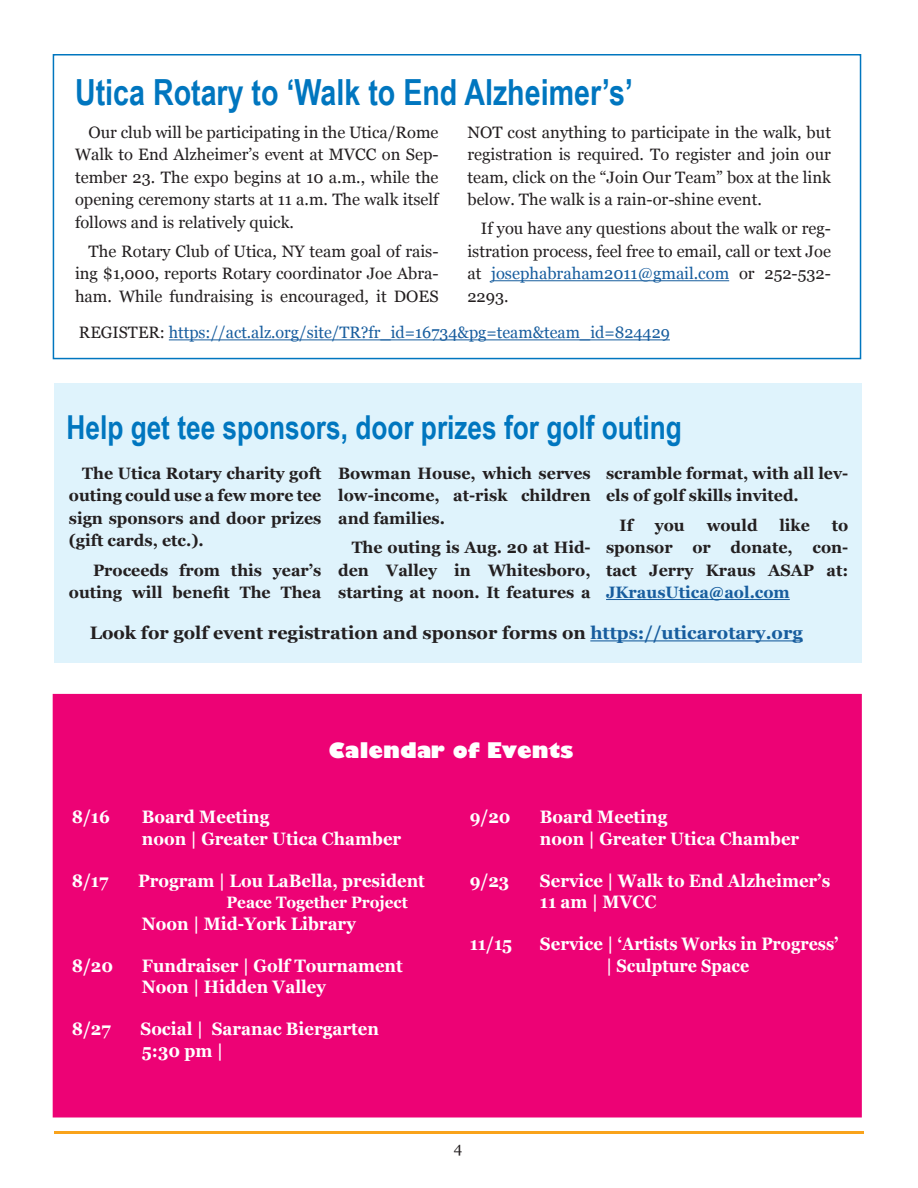
<style>
.page{position:relative;width:918px;height:1188px;background:#fff}
.page>*{position:absolute;margin:0;border:0;box-sizing:border-box;transform-origin:0 0}
.t1{font:700 36px "Arial Narrow";color:#0076bf}
.t2{font:700 33px "Arial Narrow";color:#0076bf}
.t3{font:800 21px "Gill Sans";color:#fff}
.t4{font:700 18px/21.6px "Georgia";color:#fff;scale:.93 1}
.t5{font:700 18px "Georgia";color:#231f20}
.t6{font:16.5px/22.5px "Georgia";color:#231f20;text-align:justify}
.t7{font:700 16.5px/22.5px "Georgia";color:#231f20;text-align:justify}
.t8{font:16.5px "Georgia";color:#175d9e}
.t9{font:700 16.5px "Georgia";color:#fff;scale:.93 1}
.t10{font:700 16.5px "Georgia";color:#175d9e}
.t11{font:15px "Georgia";color:#231f20}
.s1{color:#175d9e}
.s2{color:#231f20}
</style>
<div class="page">
<hr style="left:54px;top:1131px;width:810px;height:3px;background:#f9a31b">
<div style="left:53px;top:54px;width:808px;height:305px;border:2px solid #0076bf"></div>
<hr style="left:491px;top:280px;width:238px;height:1px;background:#175d9e">
<hr style="left:169px;top:339px;width:501px;height:1px;background:#175d9e">
<div style="left:54px;top:383px;width:807px;height:280px;background:#dff3fc"></div>
<hr style="left:590px;top:640px;width:213px;height:1px;background:#175d9e">
<hr style="left:606px;top:599px;width:184px;height:1px;background:#175d9e">
<div style="left:53px;top:694px;width:809px;height:424px;background:#ed0275;border:2px solid #ed0275"></div>
<h1 class="t1" style="left:75px;top:65px;width:560px">Utica Rotary to ‘Walk to End Alzheimer’s’</h1>
<p class="t6" style="left:467px;top:120px;width:365px">NOT cost anything to participate in the walk, but registration is required. To register and join our team, click on the “Join Our Team” box at the link below. The walk is a rain-or-shine event.</p>
<p class="t6" style="left:467px;top:217px;width:365px;text-indent:13px">If you have any questions about the walk or reg&shy;istration process, feel free to email, call or text Joe at <span class="s1">josephabraham2011@gmail.com</span> or 252-532- 2293.</p>
<p class="t8" style="left:79px;top:321px;width:592px"><span class="s2">REGISTER:</span> https://act.alz.org/site/TR?fr_id=16734&amp;pg=team&amp;team_id=824429</p>
<p class="t6" style="left:75px;top:120px;width:365px;text-indent:13px">Our club will be participating in the Utica/Rome Walk to End Alzheimer’s event at MVCC on Sep&shy;tember 23. The expo begins at 10 a.m., while the opening ceremony starts at 11 a.m. The walk itself follows and is relatively quick.</p>
<p class="t6" style="left:75px;top:239px;width:365px;text-indent:13px">The Rotary Club of Utica, NY team goal of rais&shy;ing $1,000, reports Rotary coordinator Joe Abra&shy;ham. While fundraising is encouraged, it DOES</p>
<h2 class="t2" style="left:67px;top:403px;width:617px">Help get tee sponsors, door prizes for golf outing</h2>
<p class="t7" style="left:338px;top:461px;width:254px">Bowman House, which serves low-income, at-risk children and families.</p>
<p class="t7" style="left:338px;top:535px;width:254px;text-indent:13px">The outing is Aug. 20 at Hid&shy;den Valley in Whitesboro, starting at noon. It features a</p>
<p class="t7" style="left:69px;top:461px;width:254px;text-indent:13px">The Utica Rotary charity goft outing could use a few more tee sign sponsors and door prizes (gift cards, etc.).</p>
<p class="t7" style="left:69px;top:558px;width:254px;text-align:right">Proceeds from this year’s outing will benefit The Thea</p>
<p class="t7" style="left:606px;top:461px;width:244px">scramble format, with all lev&shy;els of golf skills invited.</p>
<p class="t7" style="left:620px;top:513px;width:15px">If</p>
<p class="t7" style="left:655px;top:513px;width:32px">you</p>
<p class="t7" style="left:707px;top:513px;width:52px">would</p>
<p class="t7" style="left:779px;top:513px;width:32px">like</p>
<p class="t7" style="left:606px;top:513px;width:244px;text-indent:226px">to sponsor or donate, con&shy;tact Jerry Kraus ASAP at:</p>
<p class="t10" style="left:606px;top:580px;width:185px">JKrausUtica@aol.com</p>
<p class="t5" style="left:90px;top:620px;width:715px">Look for golf event registration and sponsor forms on <span class="s1">https://uticarotary.org</span></p>
<p class="t3" style="left:329px;top:734px;width:246px">Calendar of Events</p>
<p class="t4" style="left:72px;top:805px;width:43px">8/16</p>
<p class="t4" style="left:142px;top:805px;width:280px">Board Meeting<br>noon | Greater Utica Chamber</p>
<p class="t4" style="left:72px;top:869px;width:41px">8/17</p>
<p class="t4" style="left:138px;top:869px;width:310px">Program | Lou LaBella, president</p>
<p class="t9" style="left:226px;top:890px;width:197px">Peace Together Project</p>
<p class="t4" style="left:142px;top:912px;width:231px">Noon | Mid-York Library</p>
<p class="t4" style="left:72px;top:954px;width:46px">8/20</p>
<p class="t4" style="left:142px;top:954px;width:282px">Fundraiser | Golf Tournament<br>Noon | Hidden Valley</p>
<p class="t4" style="left:72px;top:1017px;width:43px">8/27</p>
<p class="t4" style="left:140px;top:1017px;width:258px">Social | Saranac Biergarten<br>5:30 pm |</p>
<p class="t4" style="left:470px;top:805px;width:46px">9/20</p>
<p class="t4" style="left:540px;top:805px;width:280px">Board Meeting<br>noon | Greater Utica Chamber</p>
<p class="t4" style="left:470px;top:869px;width:44px">9/23</p>
<p class="t4" style="left:540px;top:869px;width:314px">Service | Walk to End Alzheimer’s<br>11 am | MVCC</p>
<p class="t4" style="left:470px;top:932px;width:47px">11/15</p>
<p class="t4" style="left:606px;top:932px;width:251px;text-indent:-66px">Service | ‘Artists Works in Progress’ | Sculpture Space</p>
<p class="t11" style="left:454px;top:1137px;width:10px">4</p>
</div>
